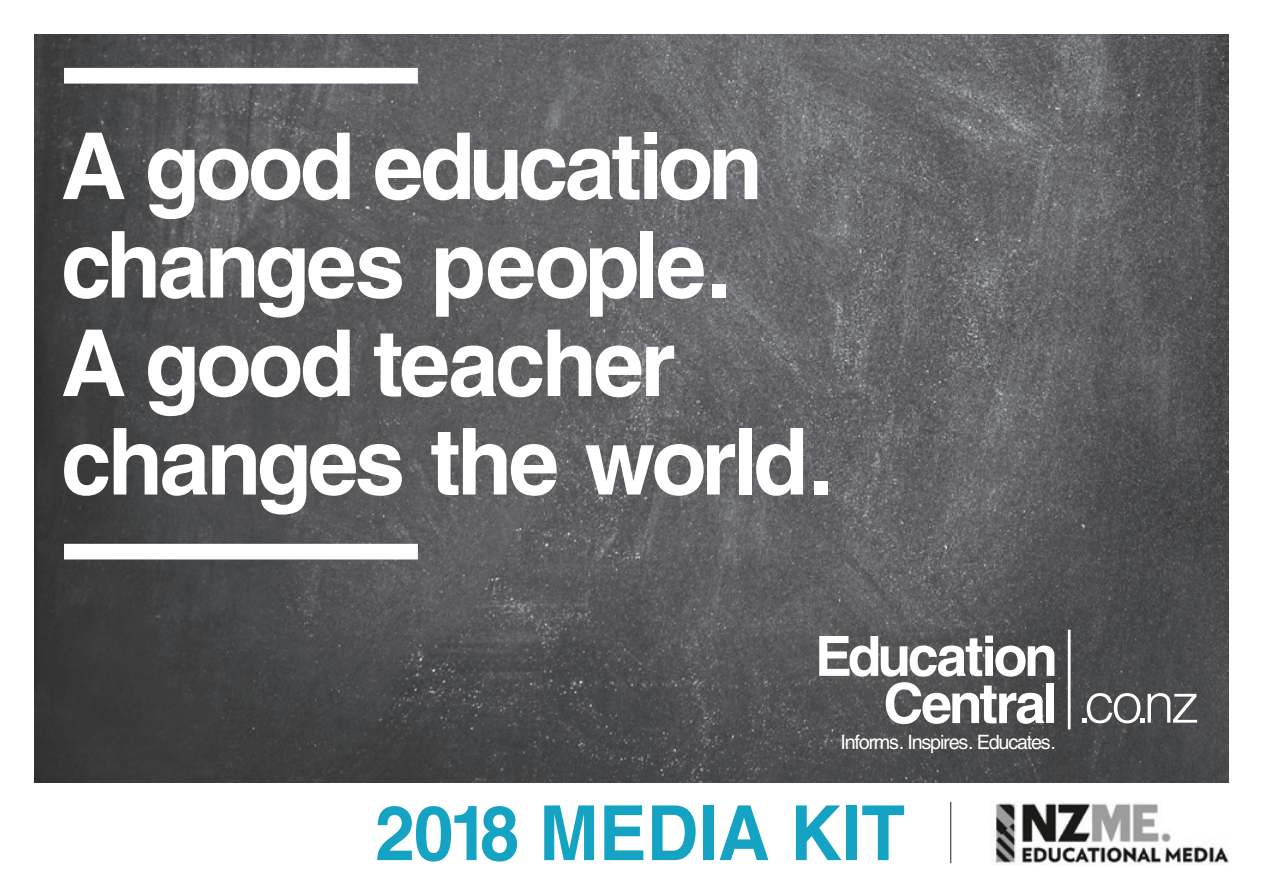
<style>
.page{position:relative;width:1263px;height:893px;background:#fff}
.page>*{position:absolute;margin:0;border:0;box-sizing:border-box;transform-origin:0 0}
.t1{font:700 92.55px/98.4px "Helvetica LT Std";letter-spacing:-.04em;color:#fff}
.MP_body{font:700 76.05px "Helvetica LT Std";color:#15a3c4;scale:.94 1}
.t2{font:700 55.5px/47.2px "Helvetica LT Std";letter-spacing:-.06em;color:#fff}
.t3{font:19.8px "Helvetica LT Std";letter-spacing:-.06em;color:#fff}
.s1{font-weight:300}
</style>
<div class="page">
<img style="left:995px;top:803px;width:234px;height:61px">
<hr style="left:950px;top:802px;width:1px;height:61px;background:#231f20">
<img style="left:34px;top:34px;width:1195px;height:749px">
<hr style="left:1068px;top:630px;width:2px;height:99px;background:#fff">
<div style="left:64px;top:68px;width:354px;height:16px;background:#fff"></div>
<div style="left:64px;top:544px;width:354px;height:15px;background:#fff"></div>
<p class="t1" style="left:61px;top:116px;width:774px">A good education changes people.<br>A good teacher changes the world.</p>
<p class="t2" style="left:883px;top:632px;width:317px;text-indent:-68px">Education<br>Central <span class="s1">.co.nz</span></p>
<p class="t3" style="left:840px;top:730px;width:217px">Informs. Inspires. Educates.</p>
<p class="MP_body" style="left:375px;top:787px;width:565px">2018 MEDIA KIT</p>
</div>
